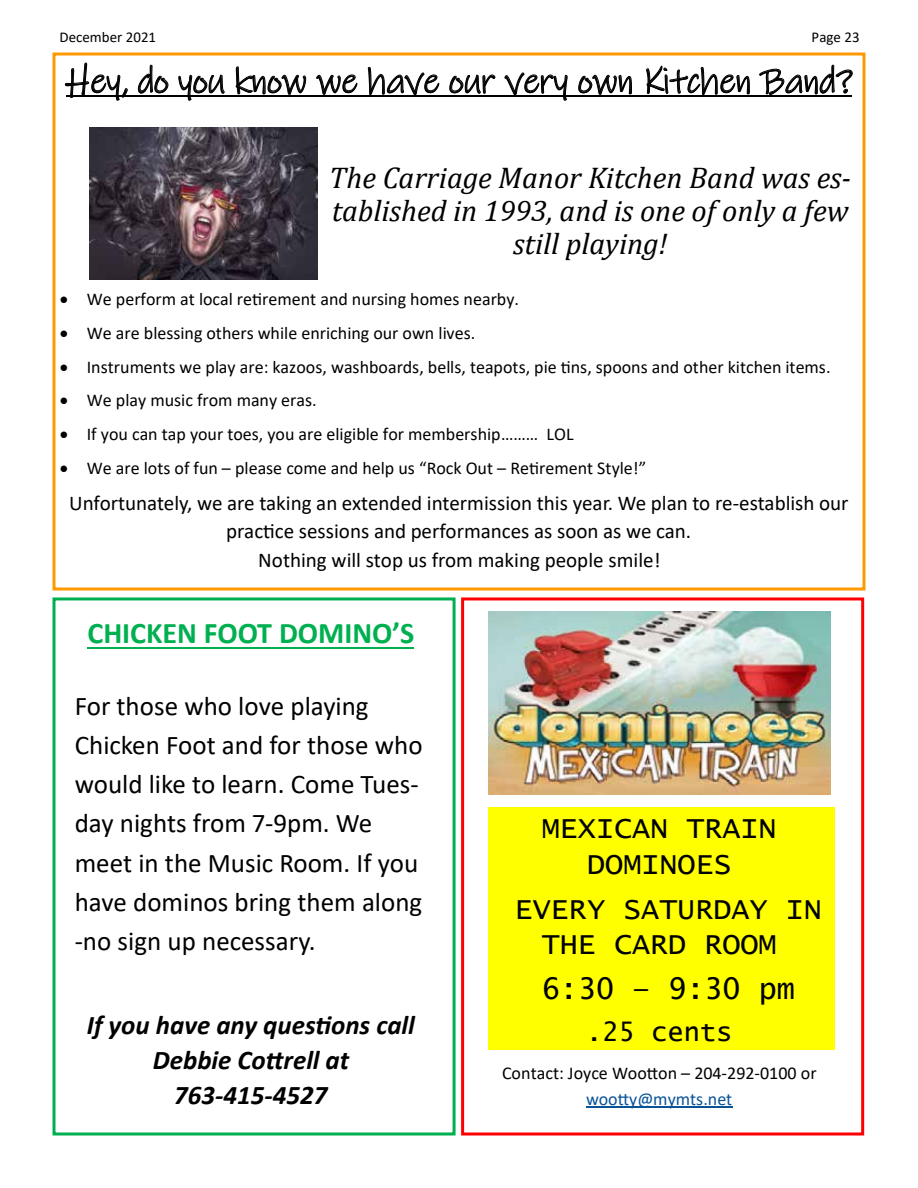
<style>
.page{position:relative;width:918px;height:1188px;background:#fff}
.page>*{position:absolute;margin:0;border:0;box-sizing:border-box;transform-origin:0 0}
.t1{font:36px "Ink Free";letter-spacing:-.02em;color:#000}
.t2{font:30.15px "Lucida Console";letter-spacing:-.005em;color:#000}
.t3{font:italic 30px/33px "Cambria";color:#000;text-align:center}
.t4{font:30px/44.7px "Lucida Console";color:#000;text-align:center}
.t5{font:700 30px "Calibri";color:#00b050}
.t6{font:27px/39.3px "Calibri";color:#000}
.t7{font:italic 700 27px/35.2px "Calibri";color:#000;text-align:center}
.t8{font:27px "Lucida Console";letter-spacing:-.005em;color:#000}
.t9{font:21px/28.2px "Calibri";color:#000;text-align:center}
.t10{font:18px "Calibri";color:#000}
.t11{font:18px "Calibri";color:#085296}
.t12{font:15px "Calibri";color:#000}
</style>
<div class="page">
<div style="left:52px;top:597px;width:404px;height:539px;border:3px solid #00b050"></div>
<div style="left:52px;top:52px;width:814px;height:539px;border:3px solid #f90"></div>
<hr style="left:66px;top:95px;width:786px;height:2px;background:#000">
<img style="left:89px;top:127px;width:229px;height:153px">
<div style="left:488px;top:807px;width:346px;height:243px;background:#ff0"></div>
<div style="left:461px;top:597px;width:403px;height:539px;border:3px solid #f00"></div>
<hr style="left:586px;top:1106px;width:146px;height:2px;background:#085296">
<img style="left:488px;top:611px;width:342px;height:184px">
<hr style="left:87px;top:647px;width:327px;height:2px;background:#00b050">
<p class="t12" style="left:60px;top:27px;width:98px">December 2021</p>
<p class="t12" style="left:812px;top:27px;width:50px">Page 23</p>
<h1 class="t1" style="left:66px;top:58px;width:789px">Hey, do you know we have our very own Kitchen Band?</h1>
<h3 class="t3" style="left:329px;top:160px;width:523px">The Carriage Manor Kitchen Band was es&shy;tablished in 1993, and is one of only a few still playing!</h3>
<p class="t10" style="left:60px;top:286px;width:461px">• We perform at local retirement and nursing homes nearby.</p>
<p class="t10" style="left:60px;top:320px;width:417px">• We are blessing others while enriching our own lives.</p>
<p class="t10" style="left:60px;top:354px;width:772px">• Instruments we play are: kazoos, washboards, bells, teapots, pie tins, spoons and other kitchen items.</p>
<p class="t10" style="left:60px;top:388px;width:258px">• We play music from many eras.</p>
<p class="t10" style="left:60px;top:422px;width:515px">• If you can tap your toes, you are eligible for membership……… LOL</p>
<p class="t10" style="left:60px;top:455px;width:588px">• We are lots of fun – please come and help us “Rock Out – Retirement Style!”</p>
<p class="t9" style="left:69px;top:489px;width:781px">Unfortunately, we are taking an extended intermission this year. We plan to re-establish our practice sessions and performances as soon as we can.<br>Nothing will stop us from making people smile!</p>
<h3 class="t5" style="left:88px;top:612px;width:328px">CHICKEN FOOT DOMINO’S</h3>
<h3 class="t6" style="left:75px;top:685px;width:350px">For those who love playing<br>Chicken Foot and for those who would like to learn. Come Tues&shy;day nights from 7-9pm. We meet in the Music Room. If you have dominos bring them along -no sign up necessary.</h3>
<h3 class="t7" style="left:87px;top:1006px;width:330px">If you have any questions call<br>Debbie Cottrell at<br>763-415-4527</h3>
<h2 class="t2" style="left:542px;top:814px;width:237px">MEXICAN TRAIN</h2>
<h3 class="t4" style="left:515px;top:843px;width:309px">DOMINOES<br>EVERY SATURDAY IN</h3>
<h3 class="t4" style="left:542px;top:923px;width:255px;text-align:left">THE CARD ROOM<br>6:30 – 9:30 pm</h3>
<h3 class="t8" style="left:586px;top:1020px;width:148px">.25 cents</h3>
<p class="t10" style="left:502px;top:1060px;width:316px">Contact: Joyce Wootton – 204-292-0100 or</p>
<p class="t11" style="left:586px;top:1086px;width:148px">wootty@mymts.net</p>
</div>
